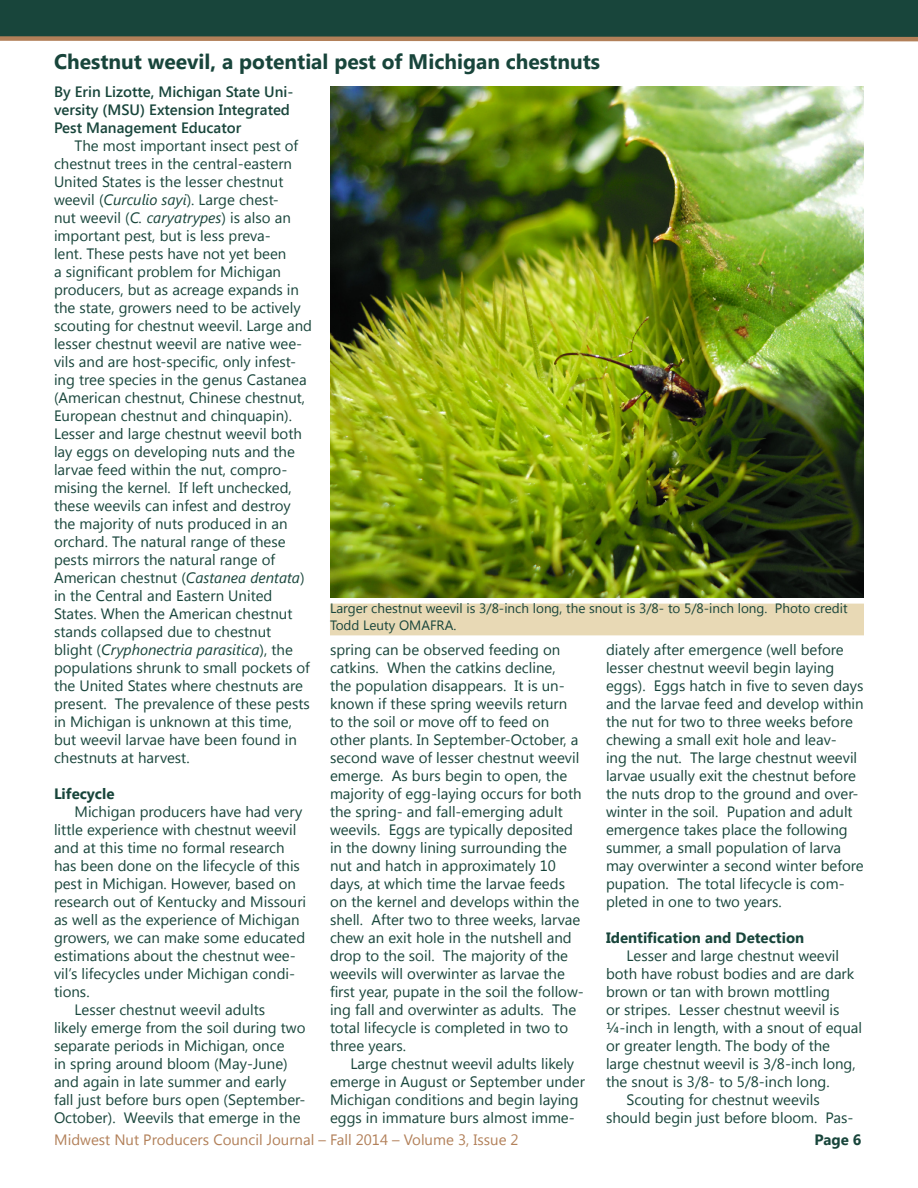
<style>
.page{position:relative;width:918px;height:1188px;background:#fff}
.page>*{position:absolute;margin:0;border:0;box-sizing:border-box;transform-origin:0 0}
.t1{font:700 21px "Segoe UI";color:#18453b}
.t2{font:15px/18px "Segoe UI";color:#18453b}
.t3{font:600 15px/18px "Segoe UI";color:#18453b}
.t4{font:15px "Segoe UI";color:#b28059}
.t5{font:700 15px "Segoe UI";color:#18453b}
.t6{font:13.5px/16.2px "Segoe UI";color:#18453b}
.s1{font-style:italic}
</style>
<div class="page">
<div style="left:0;top:0;width:918px;height:39px;background:#18453b"></div>
<svg style="left:0;top:36px;width:918px;height:6px;background:#ae8d6e"></svg>
<img style="left:330px;top:86px;width:534px;height:512px">
<div style="left:330px;top:604px;width:534px;height:31px;background:#e8d9b5"></div>
<p class="t1" style="left:54px;top:47px;width:548px">Chestnut weevil, a potential pest of Michigan chestnuts</p>
<p class="t3" style="left:54px;top:82px;width:241px">By Erin Lizotte, Michigan State Uni&shy;versity (MSU) Extension Integrated<br>Pest Management Educator</p>
<p class="t2" style="left:54px;top:136px;width:259px;text-indent:21px">The most important insect pest of chestnut trees in the central-eastern United States is the lesser chestnut weevil (<span class="s1">Curculio sayi</span>). Large chest-<br>nut weevil (<span class="s1">C. caryatrypes</span>) is also an important pest, but is less preva-<br>lent. These pests have not yet been<br>a significant problem for Michigan producers, but as acreage expands in the state, growers need to be actively scouting for chestnut weevil. Large and lesser chestnut weevil are native wee&shy;vils and are host-specific, only infest&shy;ing tree species in the genus Castanea (American chestnut, Chinese chestnut, European chestnut and chinquapin).<br>Lesser and large chestnut weevil both lay eggs on developing nuts and the larvae feed within the nut, compro&shy;mising the kernel. If left unchecked, these weevils can infest and destroy the majority of nuts produced in an orchard. The natural range of these pests mirrors the natural range of American chestnut (<span class="s1">Castanea dentata</span>) in the Central and Eastern United States. When the American chestnut stands collapsed due to chestnut blight (<span class="s1">Cryphonectria parasitica</span>), the populations shrunk to small pockets of the United States where chestnuts are present. The prevalence of these pests in Michigan is unknown at this time, but weevil larvae have been found in chestnuts at harvest.</p>
<p class="t5" style="left:54px;top:783px;width:62px">Lifecycle</p>
<p class="t2" style="left:54px;top:802px;width:254px;text-indent:21px">Michigan producers have had very little experience with chestnut weevil and at this time no formal research has been done on the lifecycle of this pest in Michigan. However, based on research out of Kentucky and Missouri as well as the experience of Michigan growers, we can make some educated estimations about the chestnut wee&shy;vil’s lifecycles under Michigan condi&shy;tions.</p>
<p class="t2" style="left:54px;top:1000px;width:253px;text-indent:21px">Lesser chestnut weevil adults<br>likely emerge from the soil during two separate periods in Michigan, once<br>in spring around bloom (May-June) and again in late summer and early fall just before burs open (September-October). Weevils that emerge in the</p>
<p class="t6" style="left:330px;top:600px;width:519px">Larger chestnut weevil is 3/8-inch long, the snout is 3/8- to 5/8-inch long. Photo credit<br>Todd Leuty OMAFRA.</p>
<p class="t2" style="left:330px;top:640px;width:255px">spring can be observed feeding on catkins. When the catkins decline,<br>the population disappears. It is un&shy;known if these spring weevils return to the soil or move off to feed on other plants. In September-October, a second wave of lesser chestnut weevil emerge. As burs begin to open, the majority of egg-laying occurs for both the spring- and fall-emerging adult weevils. Eggs are typically deposited in the downy lining surrounding the nut and hatch in approximately 10 days, at which time the larvae feeds on the kernel and develops within the shell. After two to three weeks, larvae chew an exit hole in the nutshell and drop to the soil. The majority of the weevils will overwinter as larvae the first year, pupate in the soil the follow&shy;ing fall and overwinter as adults. The total lifecycle is completed in two to three years.</p>
<p class="t2" style="left:330px;top:1054px;width:257px;text-indent:21px">Large chestnut weevil adults likely emerge in August or September under Michigan conditions and begin laying eggs in immature burs almost imme-</p>
<p class="t2" style="left:606px;top:640px;width:259px">diately after emergence (well before lesser chestnut weevil begin laying eggs). Eggs hatch in five to seven days and the larvae feed and develop within the nut for two to three weeks before chewing a small exit hole and leav-<br>ing the nut. The large chestnut weevil larvae usually exit the chestnut before the nuts drop to the ground and over&shy;winter in the soil. Pupation and adult emergence takes place the following summer, a small population of larva may overwinter a second winter before pupation. The total lifecycle is com&shy;pleted in one to two years.</p>
<p class="t5" style="left:606px;top:927px;width:200px">Identification and Detection</p>
<p class="t2" style="left:606px;top:946px;width:258px;text-indent:21px">Lesser and large chestnut weevil both have robust bodies and are dark brown or tan with brown mottling<br>or stripes. Lesser chestnut weevil is ¼-inch in length, with a snout of equal or greater length. The body of the large chestnut weevil is 3/8-inch long, the snout is 3/8- to 5/8-inch long.</p>
<p class="t2" style="left:606px;top:1090px;width:249px;text-indent:21px">Scouting for chestnut weevils should begin just before bloom. Pas-</p>
<p class="t4" style="left:54px;top:1129px;width:466px">Midwest Nut Producers Council Journal – Fall 2014 – Volume 3, Issue 2</p>
<p class="t5" style="left:814px;top:1129px;width:49px">Page 6</p>
</div>
